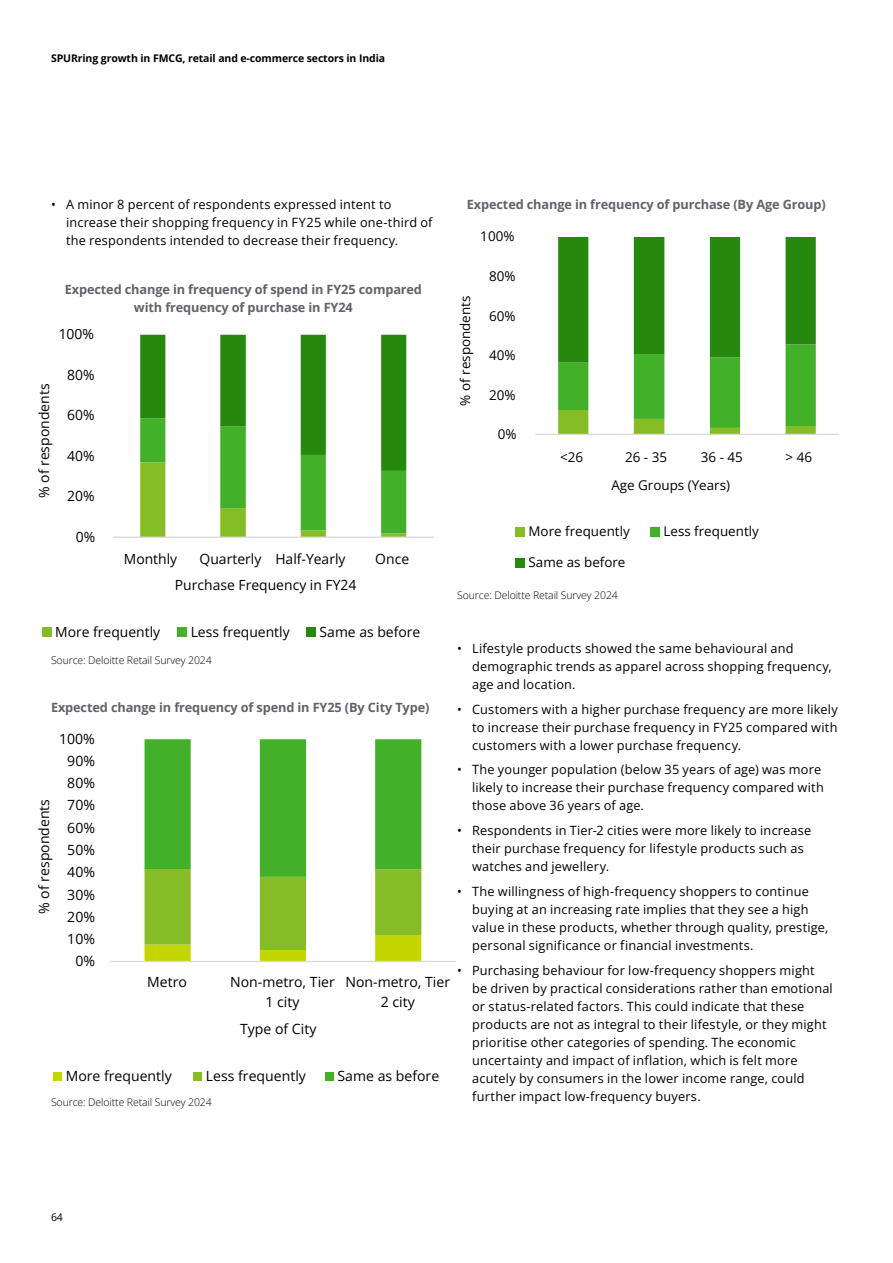
<style>
.page{position:relative;width:893px;height:1263px;background:#fff}
.page>*{position:absolute;margin:0;border:0;box-sizing:border-box;transform-origin:0 0}
.t1{font:14.1px/19.5px "Open Sans";color:#000;text-align:center}
.t2{font:13.95px "Open Sans";color:#000}
.t3{font:13.35px "Open Sans";color:#000}
.t4{font:12.75px/18px "Open Sans";letter-spacing:.015em;color:#000}
.t5{font:700 12.75px/18px "Open Sans";letter-spacing:-.01em;color:#5f636a;text-align:center}
.t6{font:300 10.5px "Open Sans";letter-spacing:-.01em;color:#000}
.t7{font:700 10.5px "Open Sans";letter-spacing:-.01em;color:#000}
.t8{font:10.5px "Open Sans";color:#000}
</style>
<div class="page">
<svg style="left:145px;top:739px;width:276px;height:222px"></svg>
<hr style="left:110px;top:961px;width:346px;height:1px;background:#d9d9d9">
<div style="left:53px;top:1071px;width:9px;height:9px;background:#c4d600"></div>
<div style="left:193px;top:1071px;width:9px;height:9px;background:#86bc25"></div>
<div style="left:325px;top:1071px;width:9px;height:9px;background:#43b02a"></div>
<svg style="left:558px;top:237px;width:258px;height:197px"></svg>
<hr style="left:535px;top:434px;width:304px;height:1px;background:#d9d9d9">
<div style="left:515px;top:527px;width:10px;height:9px;background:#86bc25"></div>
<div style="left:650px;top:527px;width:10px;height:9px;background:#43b02a"></div>
<div style="left:515px;top:558px;width:10px;height:9px;background:#26890d"></div>
<svg style="left:140px;top:335px;width:266px;height:201px"></svg>
<hr style="left:113px;top:536px;width:321px;height:2px;background:#d9d9d9">
<div style="left:42px;top:628px;width:9px;height:9px;background:#86bc25"></div>
<div style="left:177px;top:628px;width:10px;height:9px;background:#43b02a"></div>
<div style="left:306px;top:628px;width:10px;height:9px;background:#26890d"></div>
<p class="t7" style="left:51px;top:51px;width:336px">SPURring growth in FMCG, retail and e-commerce sectors in India</p>
<p class="t4" style="left:51px;top:195px;width:342px">• A minor 8 percent of respondents expressed intent to</p>
<p class="t5" style="left:467px;top:195px;width:360px">Expected change in frequency of purchase (By Age Group)</p>
<p class="t4" style="left:66px;top:213px;width:368px">increase their shopping frequency in FY25 while one-third of the respondents intended to decrease their frequency.</p>
<p class="t3" style="left:480px;top:227px;width:36px">100%</p>
<p class="t5" style="left:65px;top:280px;width:359px">Expected change in frequency of spend in FY25 compared with frequency of purchase in FY24</p>
<p class="t2" style="left:59px;top:325px;width:37px">100%</p>
<p class="t2" style="left:34px;top:498px;width:116px;rotate:-90deg">% of respondents</p>
<p class="t2" style="left:67px;top:365px;width:29px">80%</p>
<p class="t2" style="left:67px;top:406px;width:29px">60%</p>
<p class="t2" style="left:67px;top:446px;width:29px">40%</p>
<p class="t2" style="left:67px;top:487px;width:29px">20%</p>
<p class="t2" style="left:76px;top:527px;width:21px">0%</p>
<p class="t2" style="left:124px;top:550px;width:55px">Monthly</p>
<p class="t2" style="left:200px;top:550px;width:147px">Quarterly Half-Yearly</p>
<p class="t2" style="left:375px;top:550px;width:35px">Once</p>
<p class="t2" style="left:175px;top:576px;width:183px">Purchase Frequency in FY24</p>
<p class="t2" style="left:55px;top:622px;width:107px">More frequently</p>
<p class="t2" style="left:191px;top:622px;width:101px">Less frequently</p>
<p class="t2" style="left:320px;top:622px;width:102px">Same as before</p>
<p class="t3" style="left:456px;top:405px;width:111px;rotate:-90deg">% of respondents</p>
<p class="t3" style="left:489px;top:267px;width:28px">80%</p>
<p class="t3" style="left:489px;top:306px;width:28px">60%</p>
<p class="t3" style="left:489px;top:346px;width:28px">40%</p>
<p class="t3" style="left:489px;top:386px;width:28px">20%</p>
<p class="t3" style="left:498px;top:425px;width:20px">0%</p>
<p class="t3" style="left:560px;top:448px;width:25px">&lt;26</p>
<p class="t3" style="left:625px;top:448px;width:43px">26 - 35</p>
<p class="t3" style="left:701px;top:448px;width:43px">36 - 45</p>
<p class="t3" style="left:785px;top:448px;width:28px">&gt; 46</p>
<p class="t3" style="left:611px;top:476px;width:120px">Age Groups (Years)</p>
<p class="t3" style="left:528px;top:522px;width:103px">More frequently</p>
<p class="t3" style="left:663px;top:522px;width:97px">Less frequently</p>
<p class="t3" style="left:528px;top:553px;width:98px">Same as before</p>
<p class="t6" style="left:457px;top:588px;width:162px">Source: Deloitte Retail Survey 2024</p>
<p class="t6" style="left:51px;top:653px;width:162px">Source: Deloitte Retail Survey 2024</p>
<p class="t5" style="left:51px;top:698px;width:380px">Expected change in frequency of spend in FY25 (By City Type)</p>
<p class="t1" style="left:59px;top:729px;width:37px">100%</p>
<p class="t1" style="left:67px;top:751px;width:29px">90%</p>
<p class="t1" style="left:34px;top:914px;width:117px;rotate:-90deg">% of respondents</p>
<p class="t1" style="left:67px;top:773px;width:29px">80%</p>
<p class="t1" style="left:67px;top:795px;width:29px">70%</p>
<p class="t1" style="left:67px;top:817px;width:29px">60%</p>
<p class="t1" style="left:67px;top:840px;width:29px">50%</p>
<p class="t1" style="left:67px;top:862px;width:29px">40%</p>
<p class="t1" style="left:67px;top:884px;width:29px">30%</p>
<p class="t1" style="left:67px;top:906px;width:29px">20%</p>
<p class="t1" style="left:67px;top:928px;width:29px">10%</p>
<p class="t1" style="left:75px;top:951px;width:21px">0%</p>
<p class="t1" style="left:147px;top:972px;width:41px">Metro</p>
<p class="t1" style="left:230px;top:972px;width:106px">Non-metro, Tier<br>1 city</p>
<p class="t1" style="left:345px;top:972px;width:106px">Non-metro, Tier<br>2 city</p>
<p class="t1" style="left:240px;top:1018px;width:78px">Type of City</p>
<p class="t1" style="left:66px;top:1065px;width:108px">More frequently</p>
<p class="t1" style="left:206px;top:1065px;width:102px">Less frequently</p>
<p class="t1" style="left:338px;top:1065px;width:103px">Same as before</p>
<p class="t6" style="left:51px;top:1095px;width:162px">Source: Deloitte Retail Survey 2024</p>
<p class="t4" style="left:472px;top:639px;width:361px;text-indent:-15px">• Lifestyle products showed the same behavioural and demographic trends as apparel across shopping frequency, age and location.</p>
<p class="t4" style="left:472px;top:700px;width:367px;text-align:justify;text-indent:-15px">• Customers with a higher purchase frequency are more likely to increase their purchase frequency in FY25 compared with customers with a lower purchase frequency.</p>
<p class="t4" style="left:472px;top:760px;width:353px;text-indent:-15px">• The younger population (below 35 years of age) was more likely to increase their purchase frequency compared with those above 36 years of age.</p>
<p class="t4" style="left:472px;top:821px;width:341px;text-indent:-15px">• Respondents in Tier-2 cities were more likely to increase their purchase frequency for lifestyle products such as watches and jewellery.</p>
<p class="t4" style="left:472px;top:882px;width:358px;text-indent:-15px">• The willingness of high-frequency shoppers to continue buying at an increasing rate implies that they see a high value in these products, whether through quality, prestige, personal significance or financial investments.</p>
<p class="t4" style="left:472px;top:961px;width:362px;text-indent:-15px">• Purchasing behaviour for low-frequency shoppers might be driven by practical considerations rather than emotional or status-related factors. This could indicate that these products are not as integral to their lifestyle, or they might prioritise other categories of spending. The economic uncertainty and impact of inflation, which is felt more acutely by consumers in the lower income range, could further impact low-frequency buyers.</p>
<p class="t8" style="left:51px;top:1210px;width:13px">64</p>
</div>
